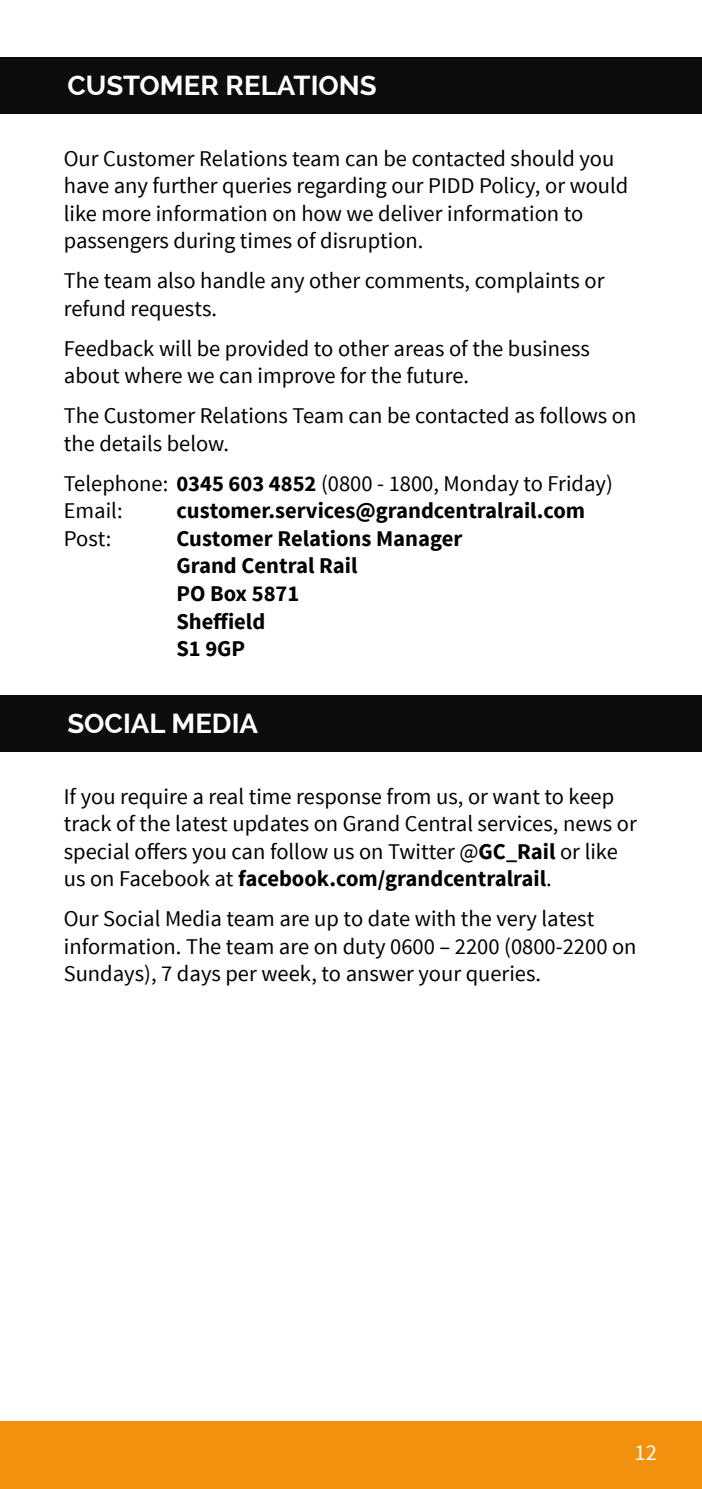
<style>
.page{position:relative;width:702px;height:1489px;background:#fff}
.page>*{position:absolute;margin:0;border:0;box-sizing:border-box;transform-origin:0 0}
.t1{font:700 27.5px "Raleway";color:#fff}
.t2{font:22.5px/27.5px "Source Sans Pro";color:#000}
.t3{font:700 22.5px/27.5px "Source Sans Pro";color:#000}
.t4{font:22.5px "Source Sans Pro";color:#fff}
.s1{font-weight:700}
</style>
<div class="page">
<div style="left:0;top:1421px;width:702px;height:67px;background:#f2910d"></div>
<div style="left:0;top:57px;width:702px;height:56px;background:#0d0d0d"></div>
<div style="left:0;top:694px;width:702px;height:57px;background:#0d0d0d"></div>
<p class="t1" style="left:67px;top:70px;width:311px">CUSTOMER RELATIONS</p>
<p class="t2" style="left:64px;top:145px;width:566px">Our Customer Relations team can be contacted should you have any further queries regarding our PIDD Policy, or would like more information on how we deliver information to passengers during times of disruption.</p>
<p class="t2" style="left:64px;top:267px;width:542px">The team also handle any other comments, complaints or refund requests.</p>
<p class="t2" style="left:64px;top:335px;width:527px">Feedback will be provided to other areas of the business about where we can improve for the future.</p>
<p class="t2" style="left:64px;top:402px;width:574px">The Customer Relations Team can be contacted as follows on the details below.</p>
<p class="t2" style="left:64px;top:470px;width:550px">Telephone: <span class="s1">0345 603 4852</span> (0800 - 1800, Monday to Friday)<br>Email:</p>
<p class="t3" style="left:176px;top:498px;width:410px">customer.services@grandcentralrail.com</p>
<p class="t2" style="left:64px;top:525px;width:49px">Post:</p>
<p class="t3" style="left:176px;top:525px;width:287px">Customer Relations Manager<br>Grand Central Rail<br>PO Box 5871<br>Sheffield<br>S1 9GP</p>
<p class="t1" style="left:67px;top:707px;width:192px">SOCIAL MEDIA</p>
<p class="t2" style="left:64px;top:782px;width:574px">If you require a real time response from us, or want to keep track of the latest updates on Grand Central services, news or special offers you can follow us on Twitter @<span class="s1">GC_Rail</span> or like us on Facebook at <span class="s1">facebook.com/grandcentralrail</span>.</p>
<p class="t2" style="left:64px;top:905px;width:574px">Our Social Media team are up to date with the very latest information. The team are on duty 0600 – 2200 (0800-2200 on<br>Sundays), 7 days per week, to answer your queries.</p>
<p class="t4" style="left:634px;top:1438px;width:24px">12</p>
</div>
